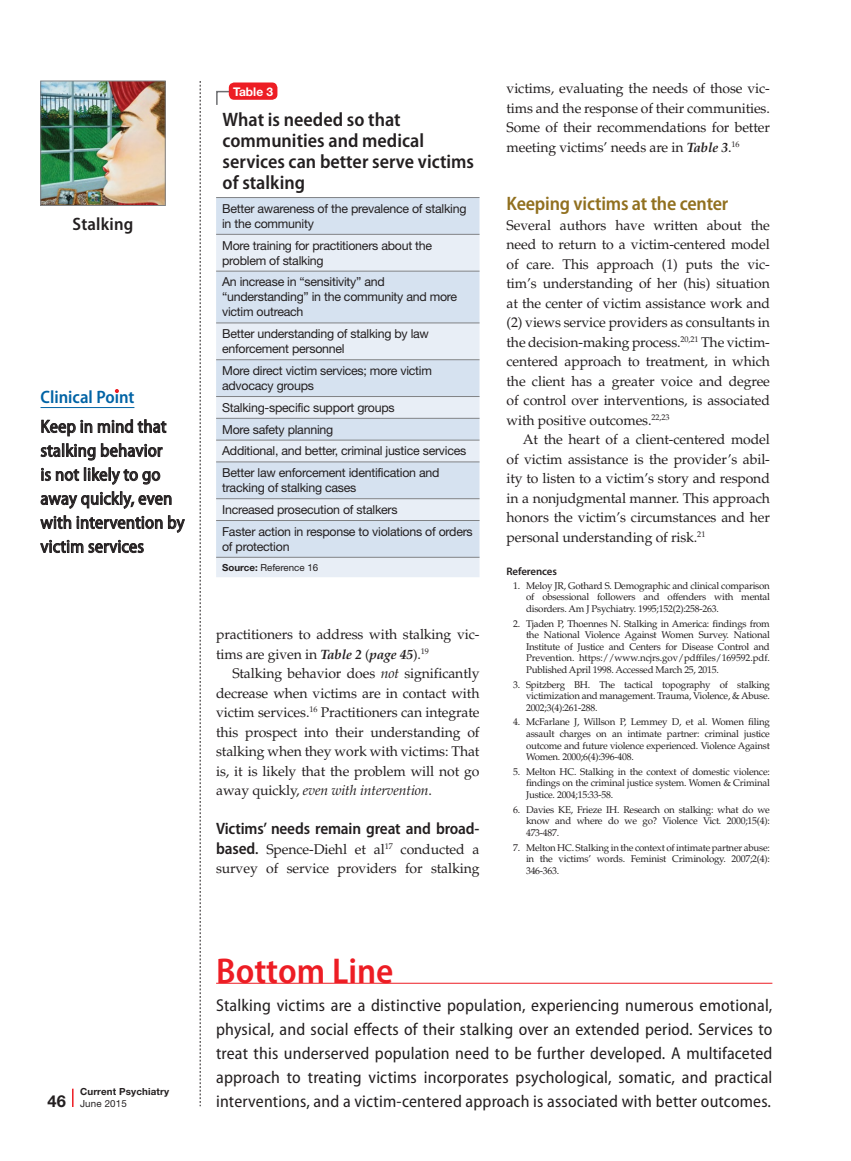
<style>
.page{position:relative;width:851px;height:1161px;background:#fff}
.page>*{position:absolute;margin:0;border:0;box-sizing:border-box;transform-origin:0 0}
.Bottom_Line_Hed{font:600 semi-condensed 36px "Myriad Pro";color:#ed1d24}
.Table_Title{font:600 semi-condensed 19.5px/21px "Myriad Pro";color:#231f20}
.t1{font:600 semi-condensed 19.5px "Myriad Pro";letter-spacing:-.01em;color:#91701f}
.Clinical_Point{font:semi-condensed 18px/24px "Myriad Pro";letter-spacing:.01em;color:#231f20}
.t2{font:600 semi-condensed 18px "Myriad Pro";color:#0063a5}
.t3{font:600 semi-condensed 18px "Myriad Pro";letter-spacing:.01em;color:#231f20}
.Bottom_Line_Text{font:semi-condensed 17.25px/24px "Myriad Pro";letter-spacing:.01em;color:#231f20;text-align:justify}
.Body_1{font:600 semi-condensed 16.5px "Myriad Pro";letter-spacing:-.01em;color:#231f20}
.Body_1-2{font:14.1px/19.5px "Palatino LT Std";letter-spacing:-.01em;color:#231f20;text-align:justify}
.Body_2{font:14.1px/19.5px "Palatino LT Std";letter-spacing:-.01em;color:#231f20;text-align:justify}
.Table_Text{font:12.3px/15px "Helvetica Neue LT Std";letter-spacing:-.02em;color:#231f20}
.t4{font:700 12px "Helvetica Neue LT Std";color:#fff}
.Reference_Hed{font:600 10.8px "Myriad Pro";letter-spacing:-.01em;color:#231f20}
.References{font:9.75px/11.6px "Palatino LT Std";letter-spacing:-.025em;color:#231f20;text-align:justify}
.t5{font:700 9.75px/12px "Helvetica Neue LT Std";letter-spacing:.015em;color:#231f20}
.Source{font:9.75px "Helvetica Neue LT Std";color:#231f20}
.s1{font-weight:700}
.s2{font-weight:700;font-style:italic;font-size:13.5px}
.s3{font-size:13.5px}
.s4{font-style:italic}
.s5{font-family:"Myriad Pro";font-weight:600;font-stretch:semi-condensed;font-size:16.5px}
.s6{font-size:16.5px}
.s7{font-weight:400}
</style>
<div class="page">
<img style="left:42px;top:83px;width:121px;height:121px">
<div style="left:40px;top:81px;width:125px;height:125px;border:1px solid #808285"></div>
<svg style="left:200px;top:81px;width:1px;height:1025px"></svg>
<svg style="left:72px;top:1089px;width:2px;height:18px"></svg>
<hr style="left:40px;top:407px;width:94px;height:1px;background:#0063a5">
<svg style="left:41px;top:420px;width:51px;height:17px"></svg>
<svg style="left:98px;top:419px;width:68px;height:15px"></svg>
<svg style="left:41px;top:443px;width:54px;height:18px"></svg>
<svg style="left:101px;top:443px;width:61px;height:15px"></svg>
<svg style="left:41px;top:467px;width:119px;height:18px"></svg>
<svg style="left:41px;top:491px;width:130px;height:18px"></svg>
<svg style="left:40px;top:515px;width:31px;height:15px"></svg>
<svg style="left:77px;top:515px;width:108px;height:18px"></svg>
<svg style="left:40px;top:540px;width:104px;height:14px"></svg>
<svg style="left:114px;top:389px;width:5px;height:4px"></svg>
<div style="left:216px;top:198px;width:263px;height:36px;background:#d6e2f0"></div>
<svg style="left:216px;top:235px;width:263px;height:342px;background:#dde6f1"></svg>
<hr style="left:216px;top:197px;width:263px;height:1px;background:#808285">
<hr style="left:216px;top:557px;width:263px;height:1px;background:#808285">
<hr style="left:216px;top:498px;width:263px;height:1px;background:#808285">
<hr style="left:216px;top:520px;width:263px;height:1px;background:#808285">
<hr style="left:216px;top:440px;width:263px;height:1px;background:#808285">
<hr style="left:216px;top:462px;width:263px;height:1px;background:#808285">
<hr style="left:216px;top:396px;width:263px;height:1px;background:#808285">
<hr style="left:216px;top:418px;width:263px;height:1px;background:#808285">
<hr style="left:216px;top:323px;width:263px;height:1px;background:#808285">
<hr style="left:216px;top:359px;width:263px;height:1px;background:#808285">
<hr style="left:216px;top:234px;width:263px;height:1px;background:#808285">
<hr style="left:216px;top:271px;width:263px;height:1px;background:#808285">
<svg style="left:216px;top:90px;width:16px;height:15px"></svg>
<div style="left:229px;top:82px;width:48px;height:18px;background:#ed1d24;border-radius:5px"></div>
<hr style="left:216px;top:983px;width:556px;height:1px;background:#ed1d24">
<h3 class="t3" style="left:73px;top:213px;width:62px">Stalking</h3>
<p class="t2" style="left:40px;top:386px;width:95px">Clinical Point</p>
<p class="Clinical_Point" style="left:40px;top:414px;width:145px">Keep in mind that stalking behavior<br>is not likely to go away quickly, even with intervention by victim services</p>
<p class="t4" style="left:233px;top:84px;width:42px">Table 3</p>
<p class="Table_Title" style="left:222px;top:108px;width:253px">What is needed so that communities and medical services can better serve victims of stalking</p>
<p class="Table_Text" style="left:222px;top:201px;width:246px">Better awareness of the prevalence of stalking in the community</p>
<p class="Table_Text" style="left:222px;top:238px;width:211px">More training for practitioners about the problem of stalking</p>
<p class="Table_Text" style="left:222px;top:274px;width:236px">An increase in “sensitivity” and “understanding” in the community and more victim outreach</p>
<p class="Table_Text" style="left:222px;top:326px;width:208px">Better understanding of stalking by law enforcement personnel</p>
<p class="Table_Text" style="left:222px;top:363px;width:211px">More direct victim services; more victim advocacy groups</p>
<p class="Table_Text" style="left:222px;top:400px;width:174px">Stalking-specific support groups</p>
<p class="Table_Text" style="left:222px;top:422px;width:113px">More safety planning</p>
<p class="Table_Text" style="left:222px;top:443px;width:246px">Additional, and better, criminal justice services</p>
<p class="Table_Text" style="left:222px;top:465px;width:219px">Better law enforcement identification and tracking of stalking cases</p>
<p class="Table_Text" style="left:222px;top:502px;width:177px">Increased prosecution of stalkers</p>
<p class="Table_Text" style="left:222px;top:524px;width:252px">Faster action in response to violations of orders of protection</p>
<p class="Source" style="left:222px;top:561px;width:98px"><span class="s1">Source:</span> Reference 16</p>
<p class="Body_2" style="left:216px;top:625px;width:265px">practitioners to address with stalking vic&shy;tims are given in <span class="s2">Table 2</span> <span class="s3">(</span><span class="s2">page 45</span><span class="s3">)</span>.<sup>19</sup></p>
<p class="Body_2" style="left:216px;top:664px;width:265px;text-indent:16px">Stalking behavior does <span class="s4">not</span> significantly decrease when victims are in contact with victim services.<sup>16</sup> Practitioners can integrate this prospect into their understanding of stalking when they work with victims: That is, it is likely that the problem will not go away quickly, <span class="s4">even with intervention</span>.</p>
<p class="Body_1" style="left:216px;top:818px;width:265px">Victims’ needs remain great and broad-</p>
<p class="Body_1-2" style="left:216px;top:839px;width:265px"><span class="s5">based</span><span class="s1">.</span> Spence-Diehl et al<sup>17</sup> conducted a survey of service providers for stalking</p>
<p class="Body_1-2" style="left:506px;top:79px;width:265px">victims, evaluating the needs of those vic&shy;tims and the response of their communities.<br>Some of their recommendations for better meeting victims’ needs are in <span class="s2">Table 3</span>.<sup>16</sup></p>
<h1 class="t1" style="left:506px;top:191px;width:223px">Keeping victims at the center</h1>
<p class="Body_1-2" style="left:506px;top:215px;width:265px">Several authors have written about the need to return to a victim-centered model of care. This approach (1) puts the vic&shy;tim’s understanding of her (his) situation at the center of victim assistance work and (2) views service providers as consultants in the decision-making process.<sup>20,21</sup> The victim&shy;centered approach to treatment, in which the client has a greater voice and degree of control over interventions, is associated with positive outcomes.<sup>22,23</sup></p>
<p class="Body_2" style="left:506px;top:430px;width:265px;text-indent:16px">At the heart of a client-centered model of victim assistance is the provider’s abil&shy;ity to listen to a victim’s story and respond in a nonjudgmental manner. This approach honors the victim’s circumstances and her personal understanding of risk.<sup>21</sup></p>
<p class="Reference_Hed" style="left:506px;top:564px;width:52px">References</p>
<p class="References" style="left:526px;top:580px;width:245px;text-indent:-13px">1. Meloy JR, Gothard S. Demographic and clinical comparison of obsessional followers and offenders with mental disorders. Am J Psychiatry. 1995;152(2):258-263.</p>
<p class="References" style="left:526px;top:618px;width:245px;text-indent:-13px">2. Tjaden P, Thoennes N. Stalking in America: findings from the National Violence Against Women Survey. National Institute of Justice and Centers for Disease Control and Prevention. https://www.ncjrs.gov/pdffiles/169592.pdf.<br>Published April 1998. Accessed March 25, 2015.</p>
<p class="References" style="left:526px;top:679px;width:245px;text-indent:-13px">3. Spitzberg BH. The tactical topography of stalking victimization and management. Trauma, Violence, &amp; Abuse.<br>2002;3(4):261-288.</p>
<p class="References" style="left:526px;top:717px;width:245px;text-indent:-13px">4. McFarlane J, Willson P, Lemmey D, et al. Women filing assault charges on an intimate partner: criminal justice outcome and future violence experienced. Violence Against Women. 2000;6(4):396-408.</p>
<p class="References" style="left:526px;top:766px;width:245px;text-indent:-13px">5. Melton HC. Stalking in the context of domestic violence: findings on the criminal justice system. Women &amp; Criminal Justice. 2004;15:33-58.</p>
<p class="References" style="left:526px;top:804px;width:245px;text-indent:-13px">6. Davies KE, Frieze IH. Research on stalking: what do we know and where do we go? Violence Vict. 2000;15(4):<br>473-487.</p>
<p class="References" style="left:526px;top:842px;width:245px;text-indent:-13px">7. Melton HC. Stalking in the context of intimate partner abuse: in the victims’ words. Feminist Criminology. 2007;2(4):<br>346-363.</p>
<p class="t5" style="left:47px;top:1085px;width:123px;text-indent:33px">Current Psychiatry<br><span class="s6">46</span> <span class="s7">June 2015</span></p>
<p class="Bottom_Line_Hed" style="left:216px;top:948px;width:179px">Bottom Line</p>
<p class="Bottom_Line_Text" style="left:216px;top:993px;width:558px">Stalking victims are a distinctive population, experiencing numerous emotional, physical, and social effects of their stalking over an extended period. Services to treat this underserved population need to be further developed. A multifaceted approach to treating victims incorporates psychological, somatic, and practical interventions, and a victim-centered approach is associated with better outcomes.</p>
</div>
